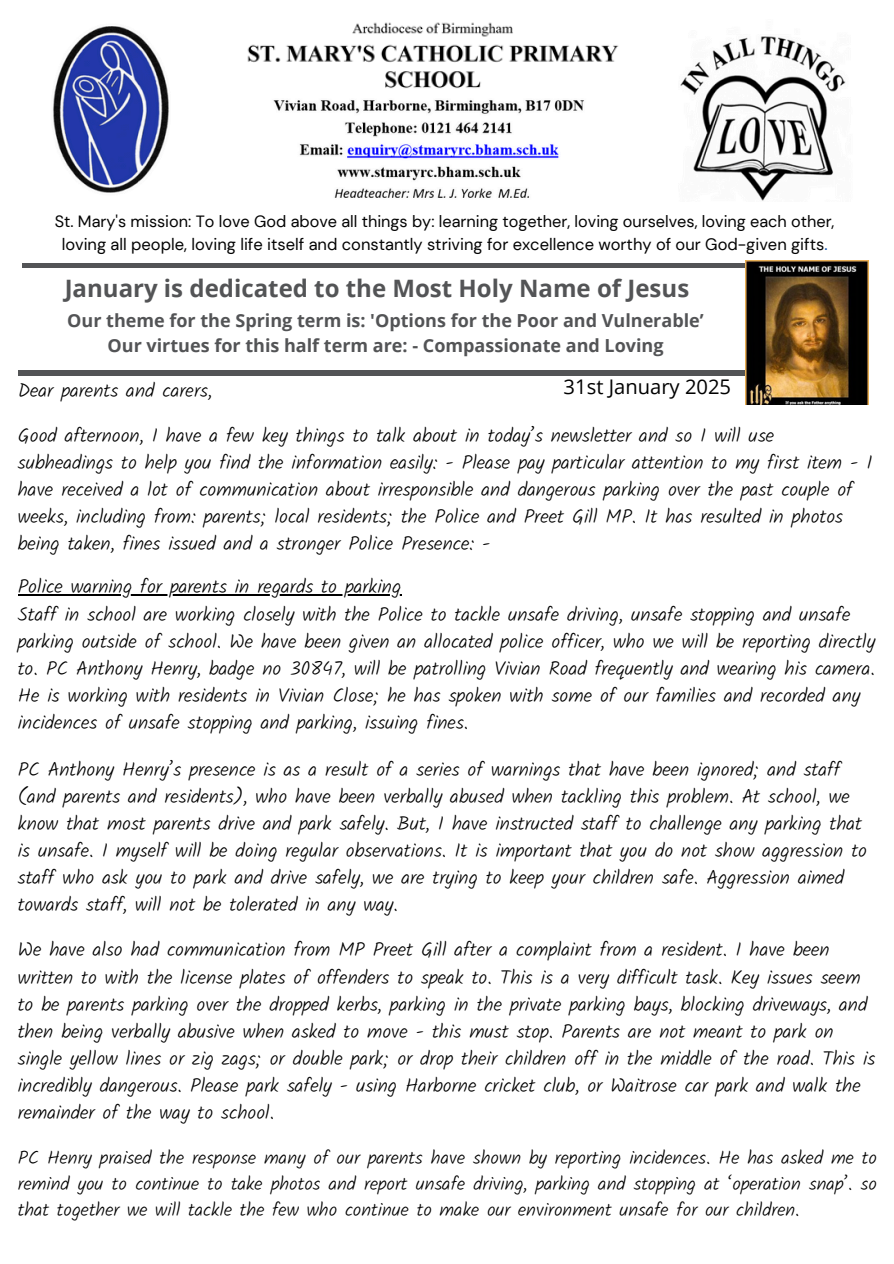
<style>
.page{position:relative;width:894px;height:1264px;background:#fff}
.page>*{position:absolute;margin:0;border:0;box-sizing:border-box;transform-origin:0 0}
.t1{font:700 24px "Open Sans";color:#535456}
.t2{font:20.25px "Open Sans";color:#000}
.t3{font:300 19.5px/27px "Kalam";color:#000}
.t4{font:300 18.75px/26.1px "Kalam";color:#000;text-align:justify}
.t5{font:700 18px/24.8px "Open Sans";color:#535456;text-align:center}
.t6{font:16.5px "DM Sans";color:#030303}
.t7{font:16.35px "DM Sans";color:#030303}
.s1{color:#004aad}
</style>
<div class="page">
<img style="left:53px;top:26px;width:116px;height:167px">
<img style="left:680px;top:36px;width:166px;height:165px">
<img style="left:247px;top:22px;width:372px;height:66px">
<img style="left:273px;top:100px;width:311px;height:98px">
<hr style="left:18px;top:594px;width:383px;height:1px;background:#000">
<hr style="left:18px;top:371px;width:834px;height:4px;background:#535456">
<div style="left:22px;top:263px;width:835px;height:5px;background:#535456"></div>
<img style="left:745px;top:261px;width:122px;height:144px">
<p class="t7" style="left:55px;top:210px;width:781px">St. Mary's mission: To love God above all things by: learning together, loving ourselves, loving each other,</p>
<h1 class="t6" style="left:62px;top:234px;width:767px">loving all people, loving life itself and constantly striving for excellence worthy of our God-given gifts<span class="s1">.</span></h1>
<h3 class="t1" style="left:65px;top:271px;width:626px">January is dedicated to the Most Holy Name of Jesus</h3>
<p class="t5" style="left:67px;top:308px;width:637px">Our theme for the Spring term is: 'Options for the Poor and Vulnerable’<br>Our virtues for this half term are: - Compassionate and Loving</p>
<p class="t2" style="left:563px;top:373px;width:169px">31st January 2025</p>
<p class="t3" style="left:18px;top:376px;width:196px">Dear parents and carers,</p>
<p class="t3" style="left:18px;top:422px;width:856px">Good afternoon, I have a few key things to talk about in today’s newsletter and so I will use subheadings to help you find the information easily: - Please pay particular attention to my first item - I have received a lot of communication about irresponsible and dangerous parking over the past couple of weeks, including from: parents; local residents; the Police and Preet Gill MP. It has resulted in photos being taken, fines issued and a stronger Police Presence: -</p>
<p class="t3" style="left:18px;top:573px;width:858px">Police warning for parents in regards to parking<br>Staff in school are working closely with the Police to tackle unsafe driving, unsafe stopping and unsafe parking outside of school. We have been given an allocated police officer, who we will be reporting directly to. PC Anthony Henry, badge no 30847, will be patrolling Vivian Road frequently and wearing his camera.<br>He is working with residents in Vivian Close; he has spoken with some of our families and recorded any incidences of unsafe stopping and parking, issuing fines.</p>
<p class="t3" style="left:18px;top:755px;width:850px">PC Anthony Henry’s presence is as a result of a series of warnings that have been ignored; and staff (and parents and residents), who have been verbally abused when tackling this problem. At school, we know that most parents drive and park safely. But, I have instructed staff to challenge any parking that is unsafe. I myself will be doing regular observations. It is important that you do not show aggression to staff who ask you to park and drive safely, we are trying to keep your children safe. Aggression aimed towards staff, will not be tolerated in any way.</p>
<p class="t3" style="left:18px;top:936px;width:858px">We have also had communication from MP Preet Gill after a complaint from a resident. I have been written to with the license plates of offenders to speak to. This is a very difficult task. Key issues seem to be parents parking over the dropped kerbs, parking in the private parking bays, blocking driveways, and then being verbally abusive when asked to move - this must stop. Parents are not meant to park on single yellow lines or zig zags; or double park; or drop their children off in the middle of the road. This is incredibly dangerous. Please park safely - using Harborne cricket club, or Waitrose car park and walk the remainder of the way to school.</p>
<p class="t4" style="left:18px;top:1144px;width:860px">PC Henry praised the response many of our parents have shown by reporting incidences. He has asked me to remind you to continue to take photos and report unsafe driving, parking and stopping at ‘operation snap’. so that together we will tackle the few who continue to make our environment unsafe for our children.</p>
</div>
